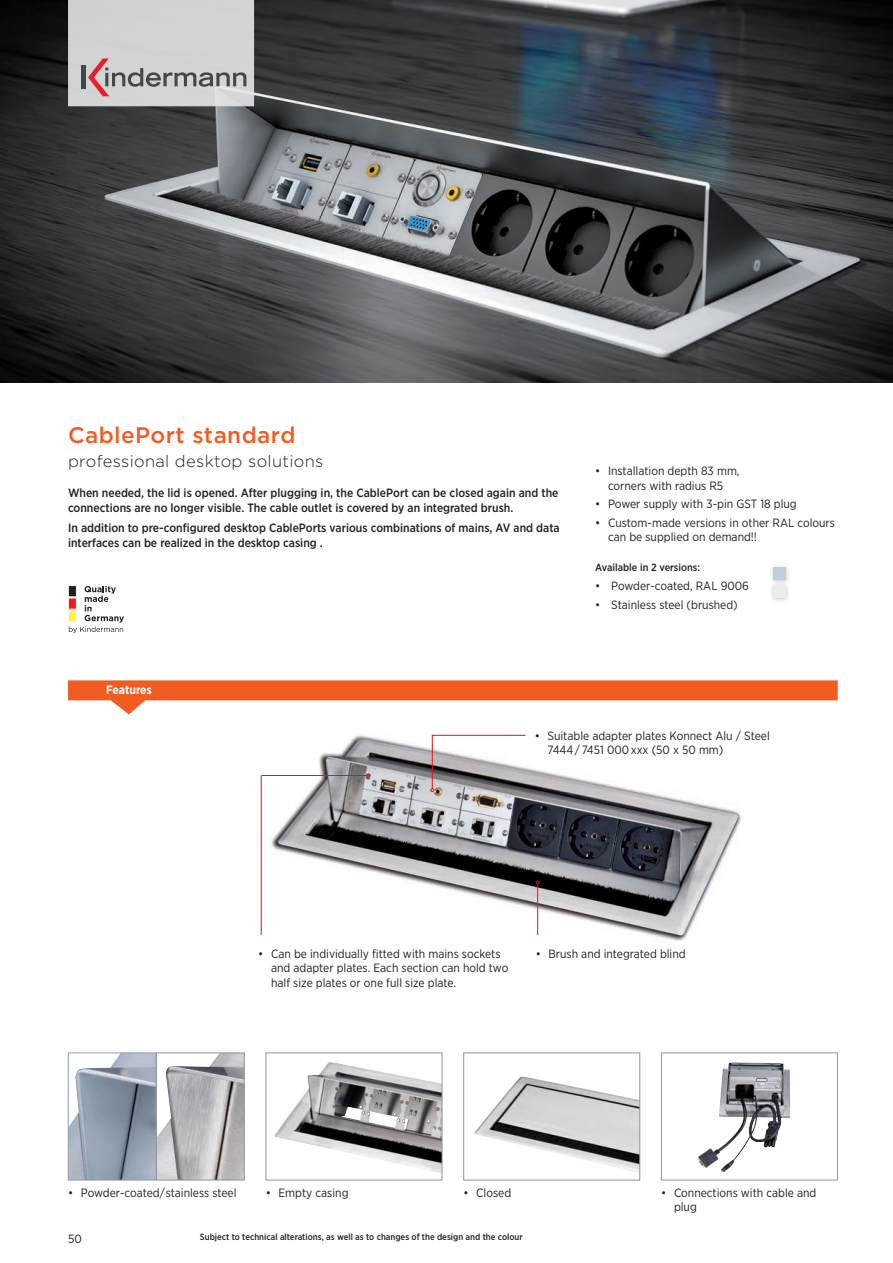
<style>
.page{position:relative;width:893px;height:1263px;background:#fff}
.page>*{position:absolute;margin:0;border:0;box-sizing:border-box;transform-origin:0 0}
.t1{font:500 22.5px "Gotham";letter-spacing:.02em;color:#f25b21}
.t2{font:300 16.5px "Gotham";letter-spacing:.02em;color:#231f20}
.SZ_links{font:12px/14.4px "Gotham Narrow";color:#231f20}
.t3{font:500 12px/15px "Gotham Narrow";color:#231f20}
.t4{font:700 12px "Gotham Narrow";color:#fff}
.t5{font:500 10.5px "Gotham Narrow";color:#231f20}
.t6{font:500 9px "Gotham Narrow";color:#231f20}
</style>
<div class="page">
<img style="left:0;top:0;width:893px;height:383px">
<svg style="left:68px;top:0;width:186px;height:106px;background:#cac9cb"></svg>
<svg style="left:68px;top:680px;width:770px;height:34px"></svg>
<img style="left:260px;top:734px;width:481px;height:207px">
<hr style="left:261px;top:775px;width:1px;height:160px;background:#d7171f">
<hr style="left:261px;top:775px;width:106px;height:1px;background:#d7171f">
<hr style="left:537px;top:884px;width:1px;height:51px;background:#d7171f">
<svg style="left:536px;top:881px;width:4px;height:3px"></svg>
<hr style="left:432px;top:735px;width:94px;height:1px;background:#d7171f">
<hr style="left:432px;top:735px;width:1px;height:53px;background:#d7171f">
<svg style="left:430px;top:788px;width:4px;height:4px"></svg>
<img style="left:274px;top:1062px;width:166px;height:111px">
<div style="left:266px;top:1053px;width:176px;height:127px;border:1px solid #939598"></div>
<img style="left:70px;top:1055px;width:172px;height:123px">
<div style="left:156px;top:1053px;width:88px;height:127px;border:1px solid #939598"></div>
<img style="left:474px;top:1076px;width:164px;height:96px">
<div style="left:463px;top:1053px;width:177px;height:127px;border:1px solid #939598"></div>
<img style="left:697px;top:1062px;width:93px;height:111px">
<div style="left:661px;top:1053px;width:177px;height:127px;border:1px solid #939598"></div>
<div style="left:68px;top:1053px;width:88px;height:127px;border:1px solid #89a3b1"></div>
<div style="left:769px;top:563px;width:22px;height:22px;background:#231f20;opacity:.25"></div>
<div style="left:773px;top:567px;width:13px;height:13px;background:#c1cddb"></div>
<div style="left:769px;top:581px;width:22px;height:22px;background:#231f20;opacity:.25"></div>
<div style="left:773px;top:585px;width:13px;height:13px;background:#ecebeb"></div>
<div style="left:68px;top:585px;width:9px;height:12px;border:1px solid #fff"></div>
<div style="left:68px;top:598px;width:9px;height:11px;border:1px solid #fff"></div>
<div style="left:68px;top:610px;width:9px;height:12px;border:1px solid #fff"></div>
<svg style="left:69px;top:586px;width:55px;height:47px"></svg>
<h1 class="t1" style="left:68px;top:421px;width:229px">CablePort standard</h1>
<h2 class="t2" style="left:68px;top:451px;width:257px">professional desktop solutions</h2>
<p class="t3" style="left:68px;top:485px;width:492px">When needed, the lid is opened. After plugging in, the CablePort can be closed again and the connections are no longer visible. The cable outlet is covered by an integrated brush.</p>
<p class="t3" style="left:68px;top:520px;width:493px">In addition to pre-configured desktop CablePorts various combinations of mains, AV and data interfaces can be realized in the desktop casing .</p>
<p class="t4" style="left:106px;top:682px;width:47px">Features</p>
<p class="SZ_links" style="left:595px;top:464px;width:146px;text-align:center">• Installation depth 83 mm, corners with radius R5</p>
<p class="SZ_links" style="left:595px;top:497px;width:203px">• Power supply with 3-pin GST 18 plug</p>
<p class="SZ_links" style="left:608px;top:515px;width:228px;text-indent:-13px">• Custom-made versions in other RAL colours can be supplied on demand!!</p>
<p class="t5" style="left:595px;top:561px;width:106px">Available in 2 versions:</p>
<p class="SZ_links" style="left:595px;top:579px;width:155px">• Powder-coated, RAL 9006</p>
<p class="SZ_links" style="left:595px;top:597px;width:144px">• Stainless steel (brushed)</p>
<p class="SZ_links" style="left:547px;top:728px;width:224px;text-indent:-13px">• Suitable adapter plates Konnect Alu / Steel<br>7444 / 7451 000 xxx (50 x 50 mm)</p>
<p class="SZ_links" style="left:258px;top:946px;width:244px">• Can be individually fitted with mains sockets</p>
<p class="SZ_links" style="left:536px;top:946px;width:151px">• Brush and integrated blind</p>
<p class="SZ_links" style="left:271px;top:961px;width:239px">and adapter plates. Each section can hold two half size plates or one full size plate.</p>
<p class="SZ_links" style="left:68px;top:1185px;width:170px">• Powder-coated/stainless steel</p>
<p class="SZ_links" style="left:266px;top:1185px;width:84px">• Empty casing</p>
<p class="SZ_links" style="left:463px;top:1185px;width:49px">• Closed</p>
<p class="SZ_links" style="left:68px;top:1231px;width:15px">50</p>
<p class="t6" style="left:200px;top:1231px;width:324px">Subject to technical alterations, as well as to changes of the design and the colour</p>
<p class="SZ_links" style="left:674px;top:1185px;width:144px;text-indent:-13px">• Connections with cable and plug</p>
</div>
